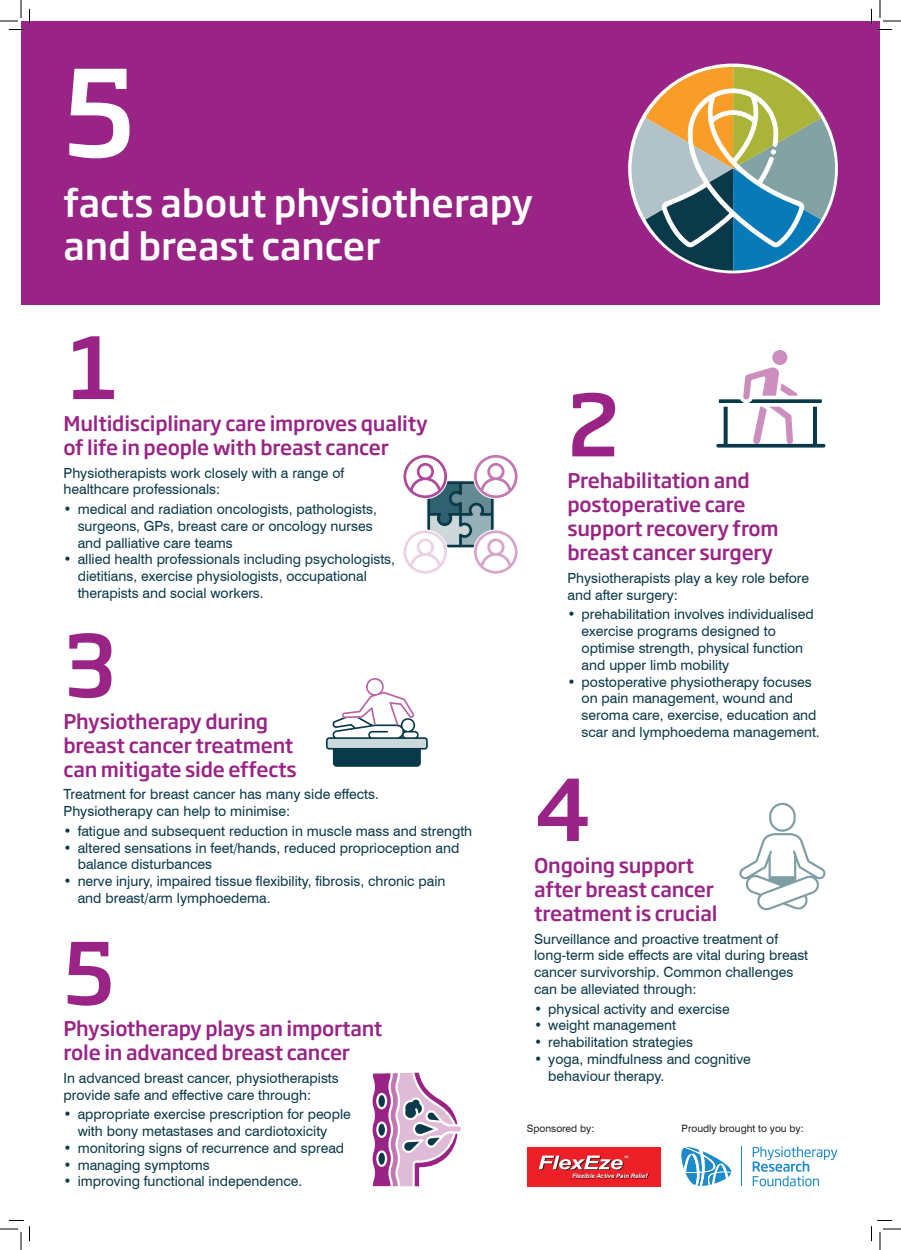
<style>
.page{position:relative;width:901px;height:1250px;background:#fff}
.page>*{position:absolute;margin:0;border:0;box-sizing:border-box;transform-origin:0 0}
.t1{font:500 118px "Soho Gothic Std";color:#fff}
.t2{font:500 84px "Soho Gothic Std";color:#992486}
.t3{font:500 37px/43.2px "Soho Gothic Std";color:#fff}
.t4{font:500 20px/24px "Soho Gothic Std";letter-spacing:-.01em;color:#992486}
.t5{font:14px/16.8px "Swiss 721 BT";color:#0a3949}
.t6{font:10.2px "Swiss 721 BT";color:#231f20}
.t7{font:italic 700 6.1px "Arial";color:#fff}
.t8{font:italic 700 2.9px "Arial";color:#fff}
</style>
<div class="page">
<div style="left:21px;top:21px;width:859px;height:283px;background:#992486"></div>
<svg style="left:681px;top:1146px;width:50px;height:40px"></svg>
<hr style="left:741px;top:1146px;width:1px;height:40px;background:#1b8bcb">
<svg style="left:753px;top:1146px;width:84px;height:40px"></svg>
<div style="left:527px;top:1147px;width:134px;height:39px;background:#ee2027"></div>
<svg style="left:540px;top:1162px;width:84px;height:8px"></svg>
<img style="left:539px;top:1155px;width:84px;height:14px">
<img style="left:572px;top:1173px;width:78px;height:6px">
<svg style="left:628px;top:67px;width:210px;height:203px"></svg>
<svg style="left:739px;top:803px;width:87px;height:107px"></svg>
<div style="left:772px;top:350px;width:15px;height:15px;background:#cb8ebe;border-radius:50%"></div>
<svg style="left:716px;top:367px;width:109px;height:80px"></svg>
<svg style="left:403px;top:454px;width:115px;height:120px"></svg>
<svg style="left:326px;top:678px;width:102px;height:89px"></svg>
<div style="left:328px;top:739px;width:98px;height:9px;background:#ccd8da;border-radius:2px"></div>
<svg style="left:372px;top:1072px;width:89px;height:114px"></svg>
<svg style="left:0;top:0;width:30px;height:30px"></svg>
<svg style="left:0;top:1220px;width:30px;height:30px"></svg>
<svg style="left:871px;top:0;width:30px;height:30px"></svg>
<svg style="left:871px;top:1220px;width:30px;height:30px"></svg>
<h1 class="t1" style="left:64px;top:37px;width:74px">5</h1>
<h3 class="t3" style="left:64px;top:182px;width:471px">facts about physiotherapy and breast cancer</h3>
<h2 class="t2" style="left:64px;top:314px;width:59px">1</h2>
<h3 class="t4" style="left:64px;top:412px;width:366px">Multidisciplinary care improves quality of life in people with breast cancer</h3>
<p class="t5" style="left:64px;top:464px;width:282px">Physiotherapists work closely with a range of healthcare professionals:</p>
<p class="t5" style="left:78px;top:500px;width:301px;text-indent:-14px">• medical and radiation oncologists, pathologists, surgeons, GPs, breast care or oncology nurses and palliative care teams</p>
<p class="t5" style="left:78px;top:551px;width:319px;text-indent:-14px">• allied health professionals including psychologists, dietitians, exercise physiologists, occupational therapists and social workers.</p>
<h2 class="t2" style="left:64px;top:611px;width:54px">3</h2>
<h3 class="t4" style="left:64px;top:709px;width:235px">Physiotherapy during breast cancer treatment can mitigate side effects</h3>
<p class="t5" style="left:64px;top:785px;width:317px">Treatment for breast cancer has many side effects.<br>Physiotherapy can help to minimise:</p>
<p class="t5" style="left:64px;top:822px;width:410px">• fatigue and subsequent reduction in muscle mass and strength</p>
<p class="t5" style="left:78px;top:839px;width:383px;text-indent:-14px">• altered sensations in feet/hands, reduced proprioception and balance disturbances</p>
<p class="t5" style="left:78px;top:872px;width:369px;text-indent:-14px">• nerve injury, impaired tissue flexibility, fibrosis, chronic pain and breast/arm lymphoedema.</p>
<h2 class="t2" style="left:64px;top:919px;width:53px">5</h2>
<h3 class="t4" style="left:64px;top:1017px;width:320px">Physiotherapy plays an important role in advanced breast cancer</h3>
<p class="t5" style="left:64px;top:1069px;width:277px">In advanced breast cancer, physiotherapists provide safe and effective care through:</p>
<p class="t5" style="left:78px;top:1105px;width:275px;text-indent:-14px">• appropriate exercise prescription for people with bony metastases and cardiotoxicity</p>
<p class="t5" style="left:64px;top:1139px;width:282px">• monitoring signs of recurrence and spread</p>
<p class="t5" style="left:64px;top:1156px;width:148px">• managing symptoms</p>
<p class="t5" style="left:64px;top:1173px;width:240px">• improving functional independence.</p>
<h2 class="t2" style="left:567px;top:371px;width:54px">2</h2>
<h3 class="t4" style="left:567px;top:469px;width:213px">Prehabilitation and postoperative care support recovery from breast cancer surgery</h3>
<p class="t5" style="left:567px;top:569px;width:243px">Physiotherapists play a key role before and after surgery:</p>
<p class="t5" style="left:582px;top:606px;width:234px;text-indent:-14px">• prehabilitation involves individualised exercise programs designed to optimise strength, physical function and upper limb mobility</p>
<p class="t5" style="left:582px;top:673px;width:240px;text-indent:-14px">• postoperative physiotherapy focuses on pain management, wound and seroma care, exercise, education and scar and lymphoedema management.</p>
<h2 class="t2" style="left:534px;top:756px;width:59px">4</h2>
<h3 class="t4" style="left:534px;top:854px;width:185px">Ongoing support after breast cancer treatment is crucial</h3>
<p class="t5" style="left:534px;top:930px;width:276px">Surveillance and proactive treatment of long-term side effects are vital during breast cancer survivorship. Common challenges can be alleviated through:</p>
<p class="t5" style="left:534px;top:1000px;width:197px">• physical activity and exercise</p>
<p class="t5" style="left:534px;top:1017px;width:143px">• weight management</p>
<p class="t5" style="left:534px;top:1033px;width:161px">• rehabilitation strategies</p>
<p class="t5" style="left:548px;top:1050px;width:204px;text-indent:-14px">• yoga, mindfulness and cognitive behaviour therapy.</p>
<p class="t6" style="left:527px;top:1121px;width:69px">Sponsored by:</p>
<p class="t6" style="left:682px;top:1121px;width:124px">Proudly brought to you by:</p>
<p class="t7" style="left:572px;top:1171px;width:77px">Flexible Active Pain Relief</p>
<p class="t8" style="left:624px;top:1155px;width:6px">TM</p>
</div>
